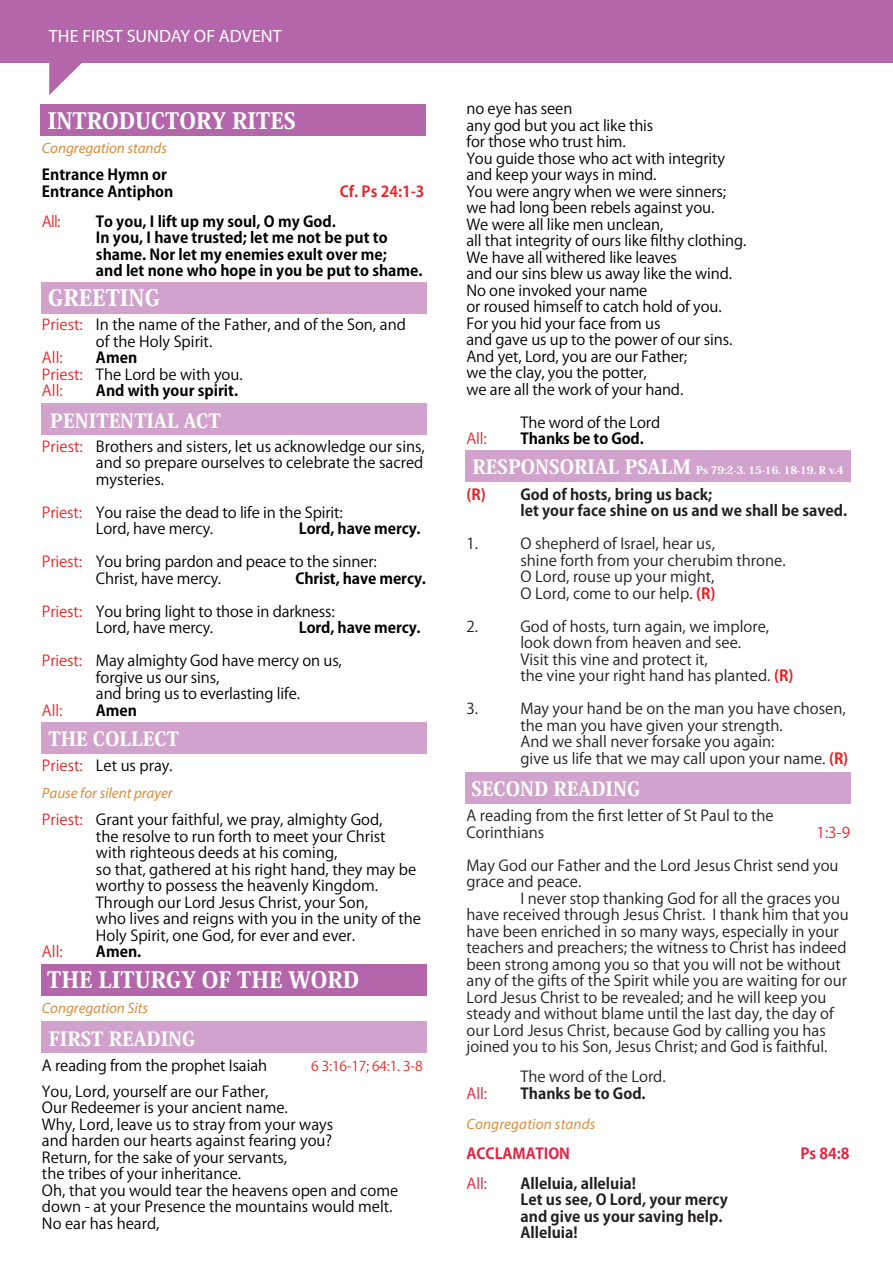
<style>
.page{position:relative;width:893px;height:1263px;background:#fff}
.page>*{position:absolute;margin:0;border:0;box-sizing:border-box;transform-origin:0 0}
.t1{font:800 22.35px "Koz Min Pro";color:#fff}
.t2{font:800 19.35px "Koz Min Pro";color:#fff}
.t3{font:17.85px "Myriad Pro";color:#fff}
.t4{font:15px/16.5px "Koz Go Pro";letter-spacing:-.01em;color:#000}
.t5{font:15px/16.5px "Koz Go Pro";color:#231f20}
.t6{font:700 15px/16.5px "Koz Go Pro";color:#000}
.t7{font:700 15px/16.5px "Koz Go Pro";color:#231f20}
.t8{font:italic 15px "Myriad Pro";letter-spacing:-.005em;color:#dd8d3c}
.t9{font:700 15px "Koz Go Pro";color:#e7213f}
.t10{font:700 15px "Koz Go Pro";color:#e4292b}
.t11{font:15px "Koz Go Pro";letter-spacing:-.01em;color:#e22b2a}
.t12{font:15px "Koz Go Pro";color:#e7213f}
.t13{font:15px "Koz Go Pro";color:#e8262a}
.t14{font:15px "Koz Go Pro";color:#e5282b}
.t15{font:15px "Koz Go Pro";color:#e4292b}
.t16{font:15px "Koz Go Pro";color:#e32a2a}
.t17{font:13.5px "Koz Go Pro";color:#e22b2a}
.t18{font:800 10.5px "Koz Min Pro";color:#fff}
.s1{color:#e4292b}
.s2{font-weight:700}
.s3{color:#e32a2a}
.s4{color:#e22b2a}
.s5{color:#e92428}
.s6{font-size:19.35px}
.s7{color:#ed1d24}
.s8{font-weight:700;color:#ed1d24}
</style>
<div class="page">
<div style="left:0;top:0;width:893px;height:62px;background:#b367aa"></div>
<svg style="left:49px;top:62px;width:39px;height:33px"></svg>
<div style="left:40px;top:104px;width:386px;height:32px;background:#b367aa"></div>
<div style="left:41px;top:282px;width:386px;height:32px;background:#d1a3cc"></div>
<div style="left:41px;top:403px;width:386px;height:32px;background:#d1a3cc"></div>
<div style="left:41px;top:964px;width:386px;height:32px;background:#b367aa"></div>
<div style="left:41px;top:1021px;width:386px;height:32px;background:#d1a3cc"></div>
<div style="left:465px;top:450px;width:385px;height:32px;background:#d1a3cc"></div>
<div style="left:465px;top:772px;width:385px;height:32px;background:#d1a3cc"></div>
<div style="left:41px;top:722px;width:386px;height:32px;background:#d1a3cc"></div>
<p class="t3" style="left:49px;top:25px;width:234px">THE FIRST SUNDAY OF ADVENT</p>
<h1 class="t1" style="left:48px;top:105px;width:250px">INTRODUCTORY RITES</h1>
<p class="t8" style="left:42px;top:139px;width:127px">Congregation stands</p>
<p class="t6" style="left:42px;top:167px;width:133px">Entrance Hymn or<br>Entrance Antiphon</p>
<p class="t10" style="left:340px;top:181px;width:86px">Cf. Ps 24:1-3</p>
<p class="t14" style="left:42px;top:211px;width:20px">All:</p>
<p class="t6" style="left:96px;top:214px;width:328px">To you, I lift up my soul, O my God.<br>In you, I have trusted; let me not be put to shame. Nor let my enemies exult over me;<br>and let none who hope in you be put to shame.</p>
<p class="t4" style="left:96px;top:317px;width:311px;text-indent:-54px"><span class="s1">Priest:</span> In the name of the Father, and of the Son, and of the Holy Spirit.</p>
<p class="t15" style="left:42px;top:348px;width:22px">All:</p>
<h1 class="t1" style="left:48px;top:282px;width:113px">GREETING</h1>
<p class="t4" style="left:42px;top:350px;width:202px;text-indent:54px"><span class="s2">Amen<br></span><span class="s1">Priest:</span> The Lord be with you.<br><span class="s1">All:</span></p>
<p class="t6" style="left:96px;top:383px;width:144px">And with your spirit.</p>
<p class="t4" style="left:96px;top:438px;width:330px;text-align:justify;text-indent:-54px"><span class="s1">Priest:</span> Brothers and sisters, let us acknowledge our sins, and so prepare ourselves to celebrate the sacred mysteries.</p>
<p class="t4" style="left:96px;top:504px;width:248px;text-indent:-54px"><span class="s3">Priest:</span> You raise the dead to life in the Spirit:<br>Lord, have mercy.</p>
<p class="t2" style="left:50px;top:406px;width:172px">PENITENTIAL ACT</p>
<p class="t6" style="left:299px;top:521px;width:123px">Lord, have mercy.</p>
<p class="t4" style="left:96px;top:554px;width:282px;text-indent:-54px"><span class="s3">Priest:</span> You bring pardon and peace to the sinner:<br>Christ, have mercy.</p>
<p class="t6" style="left:295px;top:571px;width:132px">Christ, have mercy.</p>
<p class="t4" style="left:96px;top:603px;width:240px;text-indent:-54px"><span class="s3">Priest:</span> You bring light to those in darkness:<br>Lord, have mercy.</p>
<p class="t6" style="left:299px;top:620px;width:123px">Lord, have mercy.</p>
<p class="t4" style="left:96px;top:653px;width:247px;text-indent:-54px"><span class="s4">Priest:</span> May almighty God have mercy on us, forgive us our sins,<br>and bring us to everlasting life.</p>
<p class="t11" style="left:42px;top:700px;width:22px">All:</p>
<p class="t6" style="left:96px;top:703px;width:42px">Amen</p>
<p class="t2" style="left:48px;top:725px;width:132px">THE COLLECT</p>
<p class="t4" style="left:42px;top:758px;width:132px"><span class="s5">Priest:</span> Let us pray.</p>
<p class="t8" style="left:42px;top:784px;width:132px">Pause for silent prayer</p>
<p class="t4" style="left:96px;top:812px;width:327px;text-indent:-54px"><span class="s1">Priest:</span> Grant your faithful, we pray, almighty God,<br>the resolve to run forth to meet your Christ<br>with righteous deeds at his coming,<br>so that, gathered at his right hand, they may be worthy to possess the heavenly Kingdom.<br>Through our Lord Jesus Christ, your Son,<br>who lives and reigns with you in the unity of the Holy Spirit, one God, for ever and ever.</p>
<p class="t16" style="left:42px;top:942px;width:22px">All:</p>
<p class="t6" style="left:96px;top:944px;width:47px">Amen.</p>
<h1 class="t1" style="left:47px;top:963px;width:313px">THE LITURGY OF THE WORD</h1>
<p class="t8" style="left:42px;top:998px;width:108px">Congregation Sits</p>
<p class="t2" style="left:49px;top:1024px;width:148px">FIRST READING</p>
<p class="t4" style="left:42px;top:1058px;width:227px">A reading from the prophet Isaiah</p>
<p class="t17" style="left:311px;top:1057px;width:113px">6 3:16-17; 64:1. 3-8</p>
<p class="t4" style="left:42px;top:1083px;width:358px">You, Lord, yourself are our Father,<br>Our Redeemer is your ancient name.<br>Why, Lord, leave us to stray from your ways<br>and harden our hearts against fearing you?<br>Return, for the sake of your servants,<br>the tribes of your inheritance.<br>Oh, that you would tear the heavens open and come down - at your Presence the mountains would melt.<br>No ear has heard,</p>
<p class="t4" style="left:466px;top:101px;width:281px">no eye has seen<br>any god but you act like this<br>for those who trust him.<br>You guide those who act with integrity and keep your ways in mind.<br>You were angry when we were sinners; we had long been rebels against you.<br>We were all like men unclean,<br>all that integrity of ours like filthy clothing.<br>We have all withered like leaves<br>and our sins blew us away like the wind.<br>No one invoked your name<br>or roused himself to catch hold of you.<br>For you hid your face from us<br>and gave us up to the power of our sins.<br>And yet, Lord, you are our Father;<br>we the clay, you the potter,<br>we are all the work of your hand.</p>
<p class="t4" style="left:520px;top:415px;width:141px">The word of the Lord</p>
<p class="t11" style="left:466px;top:429px;width:22px">All:</p>
<p class="t6" style="left:520px;top:432px;width:125px">Thanks be to God.</p>
<p class="t18" style="left:472px;top:463px;width:373px"><span class="s6">RESPONSORIAL PSALM</span> Ps 79:2-3. 15-16. 18-19. R v.4</p>
<p class="t7" style="left:520px;top:487px;width:328px;text-indent:-54px"><span class="s7">(R)</span> God of hosts, bring us back;<br>let your face shine on us and we shall be saved.</p>
<p class="t5" style="left:466px;top:536px;width:13px">1.</p>
<p class="t5" style="left:520px;top:536px;width:267px">O shepherd of Israel, hear us,<br>shine forth from your cherubim throne.<br>O Lord, rouse up your might,<br>O Lord, come to our help. <span class="s8">(R)</span></p>
<p class="t5" style="left:466px;top:619px;width:13px">2.</p>
<p class="t5" style="left:520px;top:619px;width:274px">God of hosts, turn again, we implore, look down from heaven and see.<br>Visit this vine and protect it,<br>the vine your right hand has planted. <span class="s8">(R)</span></p>
<p class="t5" style="left:466px;top:701px;width:13px">3.</p>
<p class="t5" style="left:520px;top:701px;width:329px">May your hand be on the man you have chosen, the man you have given your strength.<br>And we shall never forsake you again:<br>give us life that we may call upon your name. <span class="s8">(R)</span></p>
<p class="t2" style="left:472px;top:774px;width:170px">SECOND READING</p>
<p class="t5" style="left:466px;top:808px;width:309px">A reading from the first letter of St Paul to the<br>Corinthians</p>
<p class="t13" style="left:817px;top:822px;width:35px">1:3-9</p>
<p class="t5" style="left:466px;top:857px;width:374px">May God our Father and the Lord Jesus Christ send you grace and peace.</p>
<p class="t5" style="left:466px;top:890px;width:384px;text-indent:54px">I never stop thanking God for all the graces you have received through Jesus Christ. I thank him that you have been enriched in so many ways, especially in your teachers and preachers; the witness to Christ has indeed been strong among you so that you will not be without any of the gifts of the Spirit while you are waiting for our Lord Jesus Christ to be revealed; and he will keep you steady and without blame until the last day, the day of our Lord Jesus Christ, because God by calling you has joined you to his Son, Jesus Christ; and God is faithful.</p>
<p class="t5" style="left:520px;top:1069px;width:147px">The word of the Lord.</p>
<p class="t12" style="left:466px;top:1083px;width:22px">All:</p>
<p class="t7" style="left:520px;top:1086px;width:127px">Thanks be to God.</p>
<p class="t8" style="left:466px;top:1114px;width:130px">Congregation stands</p>
<p class="t9" style="left:466px;top:1143px;width:105px">ACCLAMATION</p>
<p class="t9" style="left:800px;top:1143px;width:51px">Ps 84:8</p>
<p class="t12" style="left:466px;top:1173px;width:22px">All:</p>
<p class="t7" style="left:520px;top:1176px;width:209px">Alleluia, alleluia!<br>Let us see, O Lord, your mercy and give us your saving help.<br>Alleluia!</p>
</div>
